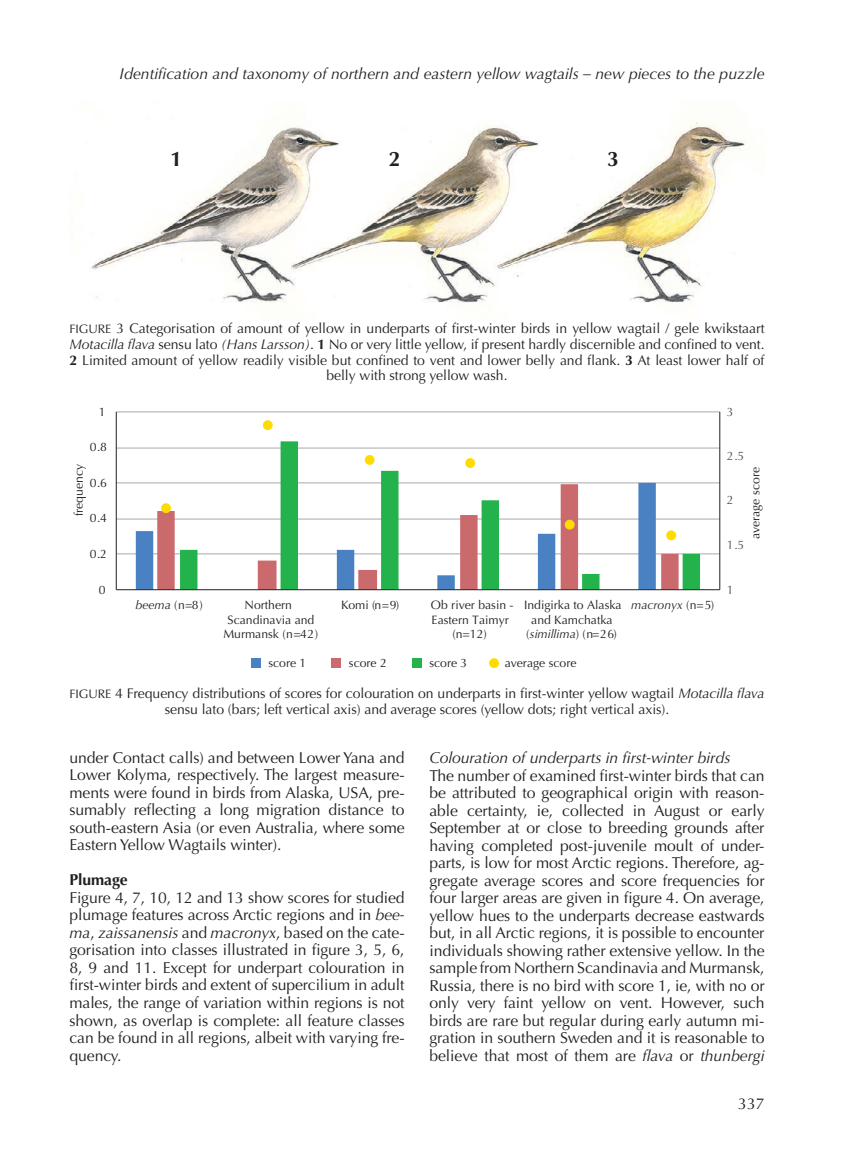
<style>
.page{position:relative;width:844px;height:1166px;background:#fff}
.page>*{position:absolute;margin:0;border:0;box-sizing:border-box;transform-origin:0 0}
.Normal_opmaak{font:700 21px "Optima";color:#231f20}
.Indents{font:15.75px/17.5px "Optima";letter-spacing:-.005em;color:#231f20;text-align:justify}
.Normaal{font:italic 15.75px "Optima";color:#231f20}
.t1{font:700 15.75px "Optima";letter-spacing:-.005em;color:#231f20}
.t2{font:14px/15.8px "Optima";letter-spacing:-.005em;color:#231f20;text-align:center}
.t3{font:12.25px/14.7px "Optima";color:#231f20;text-align:center}
.t4{font:italic 12.25px "Optima";color:#231f20}
.t5{font:12.25px "Optima";color:#515455}
.s1{font-size:12.25px}
.s2{font-style:inherit}
.s3{font-style:italic}
.s4{font-weight:700}
.s5{font-style:normal}
</style>
<div class="page">
<img style="left:91px;top:121px;width:654px;height:182px">
<hr style="left:116px;top:553px;width:603px;height:1px;background:#a8a9ad">
<hr style="left:116px;top:519px;width:603px;height:1px;background:#a8a9ad">
<hr style="left:116px;top:482px;width:603px;height:1px;background:#a8a9ad">
<hr style="left:116px;top:448px;width:603px;height:1px;background:#a8a9ad">
<hr style="left:116px;top:412px;width:603px;height:1px;background:#a8a9ad">
<svg style="left:136px;top:483px;width:44px;height:106px"></svg>
<svg style="left:157px;top:484px;width:23px;height:105px;fill:#ca6a6d"></svg>
<svg style="left:180px;top:441px;width:519px;height:148px"></svg>
<hr style="left:116px;top:412px;width:1px;height:178px;background:#231f20">
<hr style="left:116px;top:589px;width:603px;height:1px;background:#231f20">
<div style="left:263px;top:420px;width:10px;height:10px;background:#ffdc01;border-radius:50%"></div>
<div style="left:364px;top:455px;width:10px;height:10px;background:#ffdc01;border-radius:50%"></div>
<div style="left:465px;top:458px;width:10px;height:10px;background:#ffdc01;border-radius:50%"></div>
<div style="left:564px;top:520px;width:10px;height:9px;background:#ffdc01;border-radius:50%"></div>
<div style="left:666px;top:530px;width:10px;height:10px;background:#ffdc01;border-radius:50%"></div>
<div style="left:251px;top:658px;width:10px;height:10px;background:#4a81c2"></div>
<div style="left:331px;top:658px;width:10px;height:10px;background:#ca6a6d"></div>
<div style="left:411px;top:658px;width:10px;height:10px;background:#23b24b"></div>
<hr style="left:719px;top:412px;width:1px;height:178px;background:#231f20">
<div style="left:161px;top:503px;width:10px;height:10px;background:#ffdc01;border-radius:50%"></div>
<div style="left:489px;top:658px;width:10px;height:10px;background:#ffdc01;border-radius:50%"></div>
<p class="Normaal" style="left:120px;top:64px;width:646px">Identification and taxonomy of northern and eastern yellow wagtails – new pieces to the puzzle</p>
<p class="Normal_opmaak" style="left:170px;top:147px;width:13px">1</p>
<p class="Normal_opmaak" style="left:389px;top:147px;width:13px">2</p>
<p class="Normal_opmaak" style="left:607px;top:147px;width:13px">3</p>
<p class="t2" style="left:69px;top:321px;width:696px"><span class="s1">FIGURE</span> <span class="s2">3</span> Categorisation of amount of yellow in underparts of first-winter birds in yellow wagtail / gele kwikstaart <span class="s3">Motacilla flava</span> sensu lato <span class="s3">(Hans Larsson)</span>. <span class="s4">1</span> No or very little yellow, if present hardly discernible and confined to vent.<br><span class="s4">2</span> Limited amount of yellow readily visible but confined to vent and lower belly and flank. <span class="s4">3</span> At least lower half of belly with strong yellow wash.</p>
<p class="t3" style="left:99px;top:404px;width:8px">1</p>
<p class="t3" style="left:90px;top:439px;width:19px">0.8</p>
<p class="t3" style="left:71px;top:516px;width:54px;rotate:-90deg">frequency</p>
<p class="t3" style="left:90px;top:475px;width:19px">0.6</p>
<p class="t3" style="left:90px;top:510px;width:19px">0.4</p>
<p class="t3" style="left:90px;top:546px;width:19px">0.2</p>
<p class="t3" style="left:99px;top:583px;width:8px">0</p>
<p class="t5" style="left:726px;top:405px;width:8px">3</p>
<p class="t5" style="left:726px;top:449px;width:19px">2.5</p>
<p class="t5" style="left:726px;top:493px;width:8px">2</p>
<p class="t5" style="left:726px;top:537px;width:19px">1.5</p>
<p class="t3" style="left:748px;top:539px;width:73px;rotate:-90deg">average score</p>
<p class="t4" style="left:135px;top:597px;width:69px">beema <span class="s5">(n=8)</span></p>
<p class="t3" style="left:223px;top:597px;width:96px">Northern<br>Scandinavia and<br>Murmansk (n=42)</p>
<p class="t3" style="left:341px;top:597px;width:60px">Komi (n=9)</p>
<p class="t3" style="left:431px;top:597px;width:84px">Ob river basin -<br>Eastern Taimyr (n=12)</p>
<p class="t3" style="left:524px;top:597px;width:99px">Indigirka to Alaska and Kamchatka (<span class="s3">simillima</span>) (n=26)</p>
<p class="t4" style="left:631px;top:597px;width:84px">macronyx <span class="s5">(n=5)</span></p>
<p class="t3" style="left:268px;top:655px;width:39px">score 1</p>
<p class="t3" style="left:349px;top:655px;width:39px">score 2</p>
<p class="t3" style="left:429px;top:655px;width:39px">score 3</p>
<p class="t3" style="left:504px;top:655px;width:73px">average score</p>
<p class="t5" style="left:726px;top:583px;width:8px">1</p>
<p class="t2" style="left:69px;top:685px;width:696px"><span class="s1">FIGURE</span> <span class="s2">4</span> Frequency distributions of scores for colouration on underparts in first-winter yellow wagtail <span class="s3">Motacilla flava </span>sensu lato (bars; left vertical axis) and average scores (yellow dots; right vertical axis).</p>
<p class="Indents" style="left:69px;top:749px;width:336px">under Contact calls) and between Lower Yana and Lower Kolyma, respectively. The largest measure&shy;ments were found in birds from Alaska, USA, pre&shy;sumably reflecting a long migration distance to south-eastern Asia (or even Australia, where some Eastern Yellow Wagtails winter).</p>
<p class="t1" style="left:69px;top:871px;width:60px">Plumage</p>
<p class="Indents" style="left:69px;top:889px;width:336px">Figure 4, 7, 10, 12 and 13 show scores for studied plumage features across Arctic regions and in <span class="s3">bee&shy;ma</span>, <span class="s3">zaissanensis</span> and <span class="s3">macronyx</span>, based on the cate&shy;gorisation into classes illustrated in figure 3, 5, 6, 8, 9 and 11. Except for underpart colouration in first-winter birds and extent of supercilium in adult males, the range of variation within regions is not shown, as overlap is complete: all feature classes can be found in all regions, albeit with varying fre&shy;quency.</p>
<p class="Normaal" style="left:429px;top:748px;width:302px">Colouration of underparts in first-winter birds</p>
<p class="Indents" style="left:429px;top:766px;width:336px">The number of examined first-winter birds that can be attributed to geographical origin with reason&shy;able certainty, ie, collected in August or early September at or close to breeding grounds after having completed post-juvenile moult of under&shy;parts, is low for most Arctic regions. Therefore, ag&shy;gregate average scores and score frequencies for four larger areas are given in figure 4. On average, yellow hues to the underparts decrease eastwards but, in all Arctic regions, it is possible to encounter individuals showing rather extensive yellow. In the sample from Northern Scandinavia and Murmansk, Russia, there is no bird with score 1, ie, with no or only very faint yellow on vent. However, such birds are rare but regular during early autumn mi&shy;gration in southern Sweden and it is reasonable to believe that most of them are <span class="s3">flava</span> or <span class="s3">thunbergi</span></p>
<p class="Indents" style="left:738px;top:1095px;width:28px">337</p>
</div>
